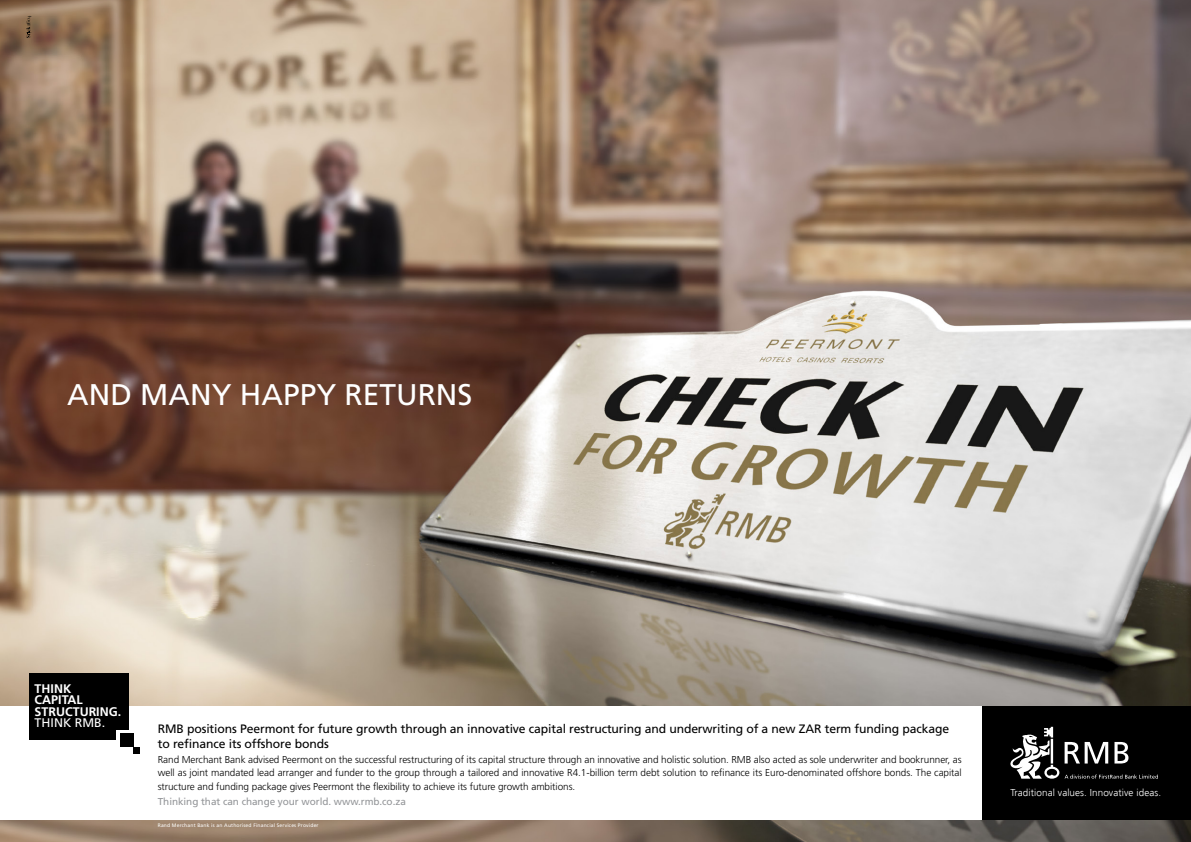
<style>
.page{position:relative;width:1191px;height:842px;background:#fff}
.page>*{position:absolute;margin:0;border:0;box-sizing:border-box;transform-origin:0 0}
.t1{font:29.9px "Frutiger LT Std";color:#fff}
.t2{font:700 12.5px/11.5px "Frutiger LT Std";color:#fff}
.t3{font:12.5px "Frutiger LT Std";color:#fff}
.t4{font:12.2px/14.4px "Frutiger LT Std";letter-spacing:-.01em;color:#000}
.t5{font:300 10px/13.3px "Frutiger LT Std";letter-spacing:-.005em;color:#000;text-align:justify}
.t6{font:10px "Frutiger LT Std";letter-spacing:-.005em;color:#939598}
.t7{font:300 9.9px "Frutiger";letter-spacing:.01em;color:#fff}
.t8{font:5.5px "Bodoni Svty Two OSITCTT Book";color:#000}
.t9{font:5px "Frutiger LT Std";letter-spacing:.035em;color:#fff}
</style>
<div class="page">
<img style="left:0;top:0;width:1191px;height:842px">
<svg style="left:26px;top:27px;width:5px;height:11px"></svg>
<div style="left:0;top:706px;width:982px;height:113px;background:#fff"></div>
<div style="left:29px;top:673px;width:100px;height:66px;background:#000"></div>
<svg style="left:117px;top:730px;width:17px;height:12px"></svg>
<div style="left:120px;top:734px;width:13px;height:13px;background:#000"></div>
<div style="left:133px;top:747px;width:7px;height:7px;background:#000"></div>
<div style="left:982px;top:706px;width:209px;height:113px;background:#000"></div>
<svg style="left:1010px;top:727px;width:148px;height:52px"></svg>
<p class="t8" style="left:25px;top:26px;width:13px;rotate:-90deg">2604</p>
<h1 class="t1" style="left:67px;top:377px;width:407px">AND MANY HAPPY RETURNS</h1>
<p class="t2" style="left:35px;top:683px;width:88px">THINK<br>CAPITAL<br>STRUCTURING.</p>
<p class="t3" style="left:35px;top:716px;width:72px">THINK RMB.</p>
<p class="t4" style="left:158px;top:722px;width:793px">RMB positions Peermont for future growth through an innovative capital restructuring and underwriting of a new ZAR term funding package to refinance its offshore bonds</p>
<p class="t5" style="left:158px;top:753px;width:805px">Rand Merchant Bank advised Peermont on the successful restructuring of its capital structure through an innovative and holistic solution. RMB also acted as sole underwriter and bookrunner, as well as joint mandated lead arranger and funder to the group through a tailored and innovative R4.1-billion term debt solution to refinance its Euro-denominated offshore bonds. The capital structure and funding package gives Peermont the flexibility to achieve its future growth ambitions.</p>
<p class="t6" style="left:158px;top:796px;width:250px">Thinking that can change your world. www.rmb.co.za</p>
<p class="t9" style="left:158px;top:823px;width:162px">Rand Merchant Bank is an Authorised Financial Services Provider</p>
<p class="t7" style="left:1010px;top:787px;width:152px">Traditional values. Innovative ideas.</p>
</div>
